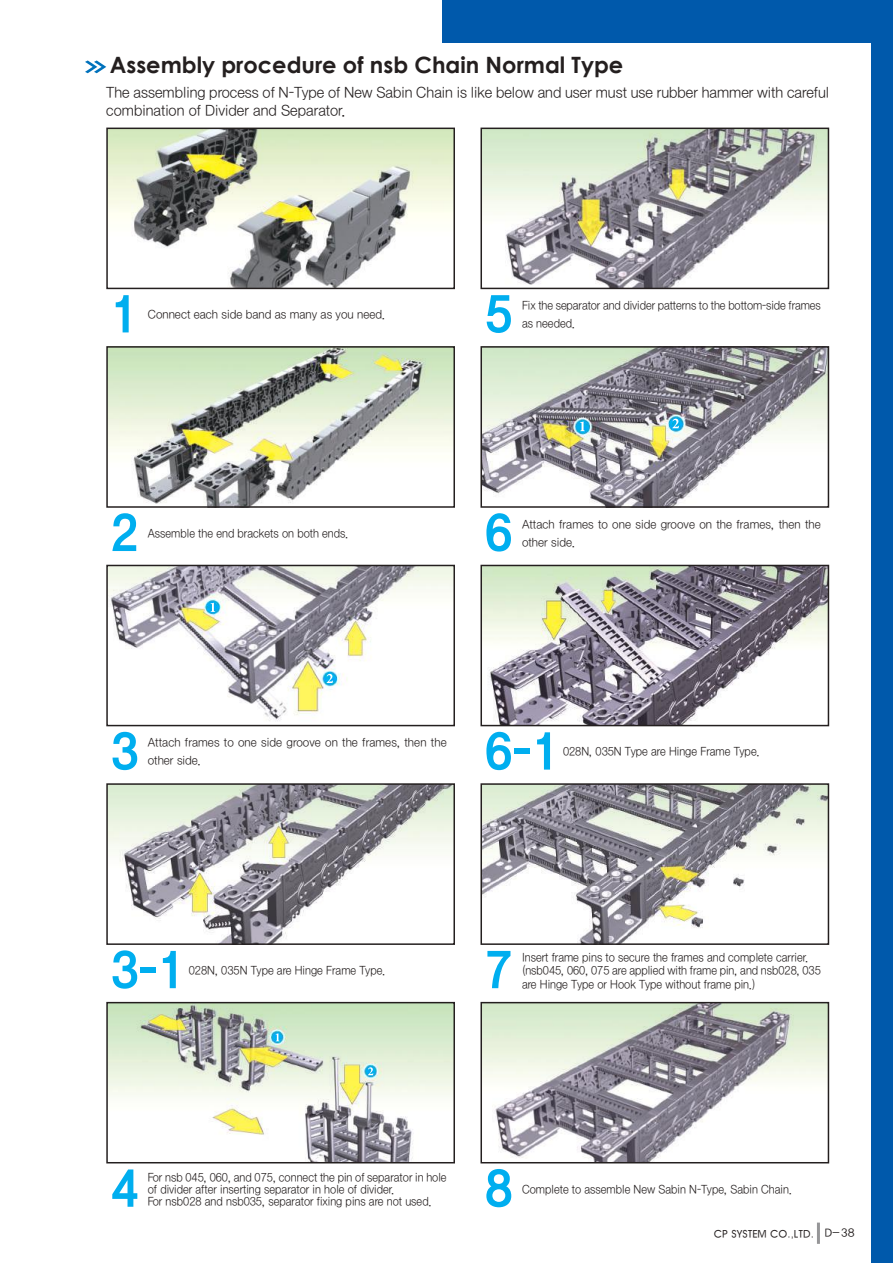
<style>
.page{position:relative;width:893px;height:1263px;background:#fff}
.page>*{position:absolute;margin:0;border:0;box-sizing:border-box;transform-origin:0 0}
.t1{font:700 52.5px "SD Gothic QXP";color:#00aeef}
.t2{font:700 22.5px "Century Gothic";color:#241f1f}
.t3{font:300 15px/18px "SD Gothic QXP";color:#241f1f}
.t4{font:300 12px/12px "SD Gothic QXP";color:#241f1f;scale:.95 1}
.t5{font:300 12px/18px "SD Gothic QXP";color:#241f1f}
.t6{font:10.5px "HY Wul Nun Light Pro";color:#241f1f}
.s1{font-family:"YGO22";font-size:12px}
</style>
<div class="page">
<hr style="left:817px;top:1222px;width:3px;height:22px;background:#969698">
<div style="left:872px;top:0;width:21px;height:1263px;background:#0059ab"></div>
<div style="left:442px;top:0;width:451px;height:43px;background:#0059ab"></div>
<svg style="left:85px;top:60px;width:21px;height:13px"></svg>
<img style="left:109px;top:131px;width:343px;height:155px">
<div style="left:106px;top:128px;width:349px;height:161px;border:2px solid #241f1f"></div>
<img style="left:109px;top:349px;width:343px;height:156px">
<div style="left:106px;top:346px;width:349px;height:162px;border:2px solid #241f1f"></div>
<img style="left:109px;top:568px;width:343px;height:153px">
<svg style="left:211px;top:603px;width:4px;height:8px"></svg>
<svg style="left:327px;top:674px;width:6px;height:9px"></svg>
<div style="left:106px;top:565px;width:349px;height:161px;border:2px solid #241f1f"></div>
<img style="left:109px;top:786px;width:343px;height:156px">
<div style="left:106px;top:783px;width:349px;height:162px;border:2px solid #241f1f"></div>
<img style="left:109px;top:1005px;width:343px;height:155px">
<svg style="left:276px;top:1033px;width:4px;height:8px"></svg>
<svg style="left:368px;top:1067px;width:5px;height:8px"></svg>
<div style="left:106px;top:1002px;width:349px;height:161px;border:2px solid #241f1f"></div>
<img style="left:483px;top:131px;width:343px;height:155px">
<div style="left:480px;top:128px;width:349px;height:161px;border:2px solid #241f1f"></div>
<img style="left:483px;top:349px;width:343px;height:156px">
<svg style="left:580px;top:421px;width:5px;height:10px"></svg>
<svg style="left:672px;top:419px;width:7px;height:9px"></svg>
<div style="left:480px;top:346px;width:349px;height:162px;border:2px solid #241f1f"></div>
<img style="left:483px;top:568px;width:343px;height:155px">
<div style="left:480px;top:565px;width:349px;height:161px;border:2px solid #241f1f"></div>
<img style="left:483px;top:786px;width:343px;height:156px">
<div style="left:480px;top:783px;width:349px;height:162px;border:2px solid #241f1f"></div>
<img style="left:483px;top:1005px;width:343px;height:155px">
<div style="left:480px;top:1002px;width:349px;height:161px;border:2px solid #241f1f"></div>
<h2 class="t2" style="left:110px;top:50px;width:515px">Assembly procedure of nsb Chain Normal Type</h2>
<p class="t3" style="left:106px;top:84px;width:724px">The assembling process of N-Type of New Sabin Chain is like below and user must use rubber hammer with careful combination of Divider and Separator.</p>
<h1 class="t1" style="left:110px;top:288px;width:30px">1</h1>
<p class="t5" style="left:148px;top:306px;width:239px">Connect each side band as many as you need.</p>
<h1 class="t1" style="left:485px;top:288px;width:30px">5</h1>
<p class="t4" style="left:522px;top:297px;width:316px;line-height:18px">Fix the separator and divider patterns to the bottom-side frames as needed.</p>
<h1 class="t1" style="left:110px;top:506px;width:30px">2</h1>
<p class="t4" style="left:148px;top:527px;width:213px">Assemble the end brackets on both ends.</p>
<h1 class="t1" style="left:485px;top:506px;width:30px">6</h1>
<p class="t5" style="left:522px;top:515px;width:300px">Attach frames to one side groove on the frames, then the other side.</p>
<h1 class="t1" style="left:110px;top:725px;width:30px">3</h1>
<p class="t5" style="left:148px;top:734px;width:300px">Attach frames to one side groove on the frames, then the other side.</p>
<h1 class="t1" style="left:485px;top:725px;width:77px">6-1</h1>
<p class="t4" style="left:563px;top:746px;width:209px">028N, 035N Type are Hinge Frame Type.</p>
<h1 class="t1" style="left:110px;top:943px;width:77px">3-1</h1>
<p class="t4" style="left:189px;top:964px;width:209px">028N, 035N Type are Hinge Frame Type.</p>
<h1 class="t1" style="left:485px;top:943px;width:30px">7</h1>
<p class="t4" style="left:522px;top:950px;width:316px;line-height:13.5px">Insert frame pins to secure the frames and complete carrier. (nsb045, 060, 075 are applied with frame pin, and nsb028, 035 are Hinge Type or Hook Type without frame pin.)</p>
<h1 class="t1" style="left:110px;top:1162px;width:30px">4</h1>
<p class="t4" style="left:148px;top:1171px;width:316px">For nsb 045, 060, and 075, connect the pin of separator in hole of divider after inserting separator in hole of divider.<br>For nsb028 and nsb035, separator fixing pins are not used.</p>
<h1 class="t1" style="left:485px;top:1162px;width:30px">8</h1>
<p class="t4" style="left:522px;top:1183px;width:286px">Complete to assemble New Sabin N-Type, Sabin Chain.</p>
<p class="t6" style="left:714px;top:1228px;width:143px">CP SYSTEM CO.,LTD. <span class="s1">D-38</span></p>
</div>
